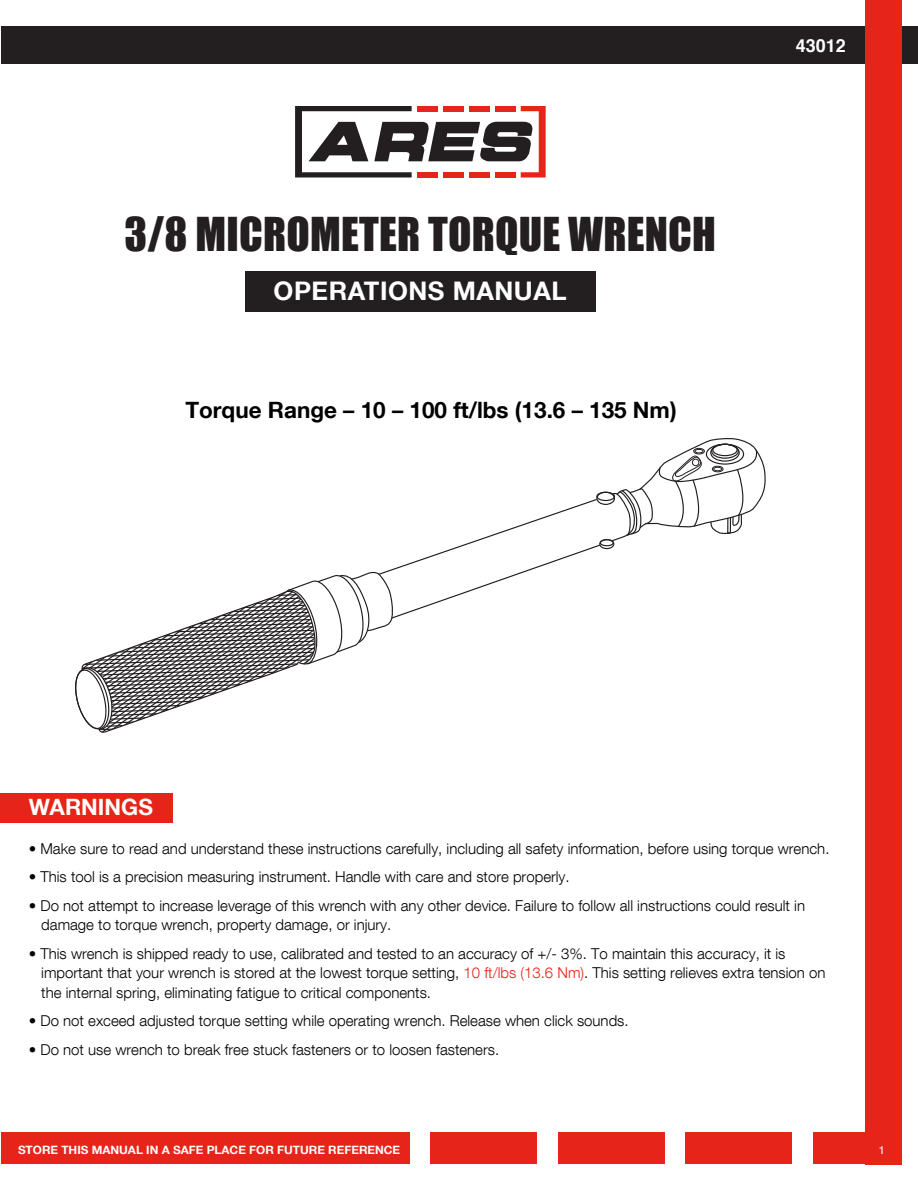
<style>
.page{position:relative;width:918px;height:1188px;background:#fff}
.page>*{position:absolute;margin:0;border:0;box-sizing:border-box;transform-origin:0 0}
.t1{font:42.9px "Impact";letter-spacing:.005em;color:#231f20}
.t2{font:700 25.65px "Helvetica Neue LT Com";letter-spacing:.02em;color:#fff}
.t3{font:700 22.5px "Helvetica Neue LT Com";color:#000}
.t4{font:700 22.5px "Helvetica Neue LT Com";color:#fff}
.t5{font:700 18px "Helvetica";color:#fff}
.t6{font:300 15px/19.5px "Helvetica Neue LT Com";color:#000}
.t7{font:700 11.55px "Helvetica Neue LT Com";color:#fff}
.t8{font:11.55px "Helvetica";color:#fff}
.s1{color:#e72419}
</style>
<div class="page">
<svg style="left:295px;top:106px;width:251px;height:72px"></svg>
<div style="left:245px;top:271px;width:351px;height:40px;background:#231f20"></div>
<div style="left:1px;top:27px;width:917px;height:37px;background:#231f20"></div>
<div style="left:866px;top:0;width:36px;height:1164px;background:#e72419"></div>
<div style="left:813px;top:1133px;width:89px;height:31px;background:#e72419"></div>
<div style="left:685px;top:1133px;width:107px;height:31px;background:#e72419"></div>
<div style="left:558px;top:1133px;width:106px;height:31px;background:#e72419"></div>
<div style="left:431px;top:1133px;width:106px;height:31px;background:#e72419"></div>
<div style="left:2px;top:1133px;width:408px;height:31px;background:#e72419"></div>
<div style="left:0;top:793px;width:173px;height:30px;background:#e72419"></div>
<div style="left:596px;top:492px;width:19px;height:9px;border:1px solid #231f20;border-radius:50%"></div>
<div style="left:596px;top:492px;width:19px;height:13px;border:1px solid #231f20;border-radius:50%"></div>
<div style="left:600px;top:539px;width:14px;height:7px;border:1px solid #231f20;border-radius:50%"></div>
<div style="left:599px;top:539px;width:15px;height:10px;border:1px solid #231f20;border-radius:50%"></div>
<svg style="left:611px;top:438px;width:155px;height:104px"></svg>
<svg style="left:75px;top:498px;width:526px;height:235px"></svg>
<div style="left:692px;top:459px;width:7px;height:7px;border:1px solid #231f20;border-radius:50%"></div>
<h1 class="t1" style="left:124px;top:201px;width:593px">3/8 MICROMETER TORQUE WRENCH</h1>
<h2 class="t2" style="left:274px;top:275px;width:294px">OPERATIONS MANUAL</h2>
<h3 class="t3" style="left:185px;top:395px;width:493px">Torque Range – 10 – 100 ft/lbs (13.6 – 135 Nm)</h3>
<p class="t5" style="left:796px;top:35px;width:52px">43012</p>
<h3 class="t4" style="left:29px;top:793px;width:126px">WARNINGS</h3>
<p class="t6" style="left:29px;top:838px;width:802px">• Make sure to read and understand these instructions carefully, including all safety information, before using torque wrench.</p>
<p class="t6" style="left:29px;top:867px;width:542px">• This tool is a precision measuring instrument. Handle with care and store properly.</p>
<p class="t6" style="left:41px;top:895px;width:765px;text-indent:-13px">• Do not attempt to increase leverage of this wrench with any other device. Failure to follow all instructions could result in damage to torque wrench, property damage, or injury.</p>
<p class="t6" style="left:41px;top:943px;width:786px;text-indent:-13px">• This wrench is shipped ready to use, calibrated and tested to an accuracy of +/- 3%. To maintain this accuracy, it is important that your wrench is stored at the lowest torque setting, <span class="s1">10 ft/lbs (13.6 Nm)</span>. This setting relieves extra tension on the internal spring, eliminating fatigue to critical components.</p>
<p class="t6" style="left:29px;top:1011px;width:601px">• Do not exceed adjusted torque setting while operating wrench. Release when click sounds.</p>
<p class="t6" style="left:29px;top:1039px;width:472px">• Do not use wrench to break free stuck fasteners or to loosen fasteners.</p>
<p class="t7" style="left:18px;top:1142px;width:384px">STORE THIS MANUAL IN A SAFE PLACE FOR FUTURE REFERENCE</p>
<p class="t8" style="left:878px;top:1141px;width:8px">1</p>
</div>
